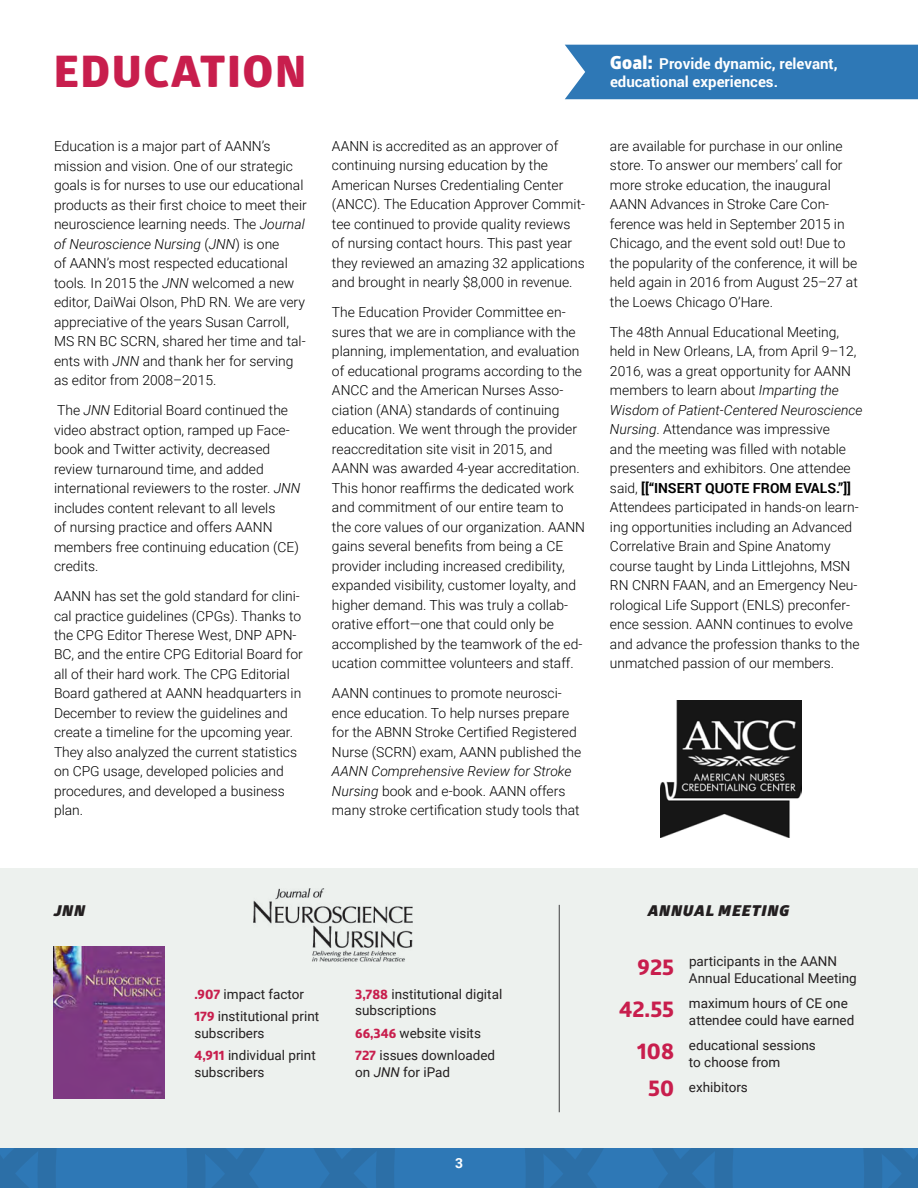
<style>
.page{position:relative;width:918px;height:1188px;background:#fff}
.page>*{position:absolute;margin:0;border:0;box-sizing:border-box;transform-origin:0 0}
.Headline_3{font:800 43.5px "Glober";letter-spacing:.05em;color:#c81e4d}
.A-body_noindent{font:700 22.5px "Globerx";color:#c81e4d}
.A-body_head1{font:700 15px/18px "Roboto";color:#fff}
.Headline_4{font:italic 900 15px "Glober";letter-spacing:.08em;color:#231f20}
.A-body_noindent-2{font:300 13.8px/19.5px "Roboto";color:#000}
.t1{font:700 13.8px "Roboto";color:#fff}
.A-body_noindent-3{font:13.5px/16.5px "Roboto";color:#231f20}
.s1{font-style:italic}
.s2{font-family:"Glober";font-weight:800;font-size:18px}
.s3{font-weight:700}
.s4{font-family:"Globerx";font-weight:700;color:#c81e4d}
</style>
<div class="page">
<svg style="left:0;top:1148px;width:918px;height:40px;background:#2d74b0"></svg>
<div style="left:565px;top:45px;width:353px;height:54px;background:#2e78b6"></div>
<div style="left:0;top:868px;width:918px;height:280px;background:#edf1ee"></div>
<img style="left:253px;top:888px;width:160px;height:74px">
<img style="left:54px;top:946px;width:110px;height:153px">
<hr style="left:559px;top:905px;width:1px;height:207px;background:#3e3e3f">
<img style="left:661px;top:700px;width:141px;height:137px">
<p class="Headline_3" style="left:54px;top:39px;width:253px">EDUCATION</p>
<p class="A-body_noindent-2" style="left:54px;top:136px;width:254px">Education is a major part of AANN’s mission and vision. One of our strategic goals is for nurses to use our educational products as their first choice to meet their neuroscience learning needs. The <span class="s1">Journal of Neuroscience Nursing</span> (<span class="s1">JNN</span>) is one<br>of AANN’s most respected educational tools<span class="s1">.</span> In 2015 the <span class="s1">JNN</span> welcomed a new editor, DaiWai Olson, PhD RN. We are very appreciative of the years Susan Carroll, MS RN BC SCRN, shared her time and tal&shy;ents with <span class="s1">JNN</span> and thank her for serving as editor from 2008–2015.</p>
<p class="A-body_noindent-2" style="left:54px;top:400px;width:248px">The <span class="s1">JNN</span> Editorial Board continued the video abstract option, ramped up Face&shy;book and Twitter activity, decreased review turnaround time, and added international reviewers to the roster. <span class="s1">JNN </span>includes content relevant to all levels<br>of nursing practice and offers AANN members free continuing education (CE) credits.</p>
<p class="A-body_noindent-2" style="left:54px;top:586px;width:250px">AANN has set the gold standard for clini&shy;cal practice guidelines (CPGs). Thanks to the CPG Editor Therese West, DNP APN-BC, and the entire CPG Editorial Board for all of their hard work. The CPG Editorial Board gathered at AANN headquarters in December to review the guidelines and create a timeline for the upcoming year.<br>They also analyzed the current statistics on CPG usage, developed policies and procedures, and developed a business plan.</p>
<p class="A-body_noindent-2" style="left:332px;top:136px;width:255px">AANN is accredited as an approver of continuing nursing education by the American Nurses Credentialing Center (ANCC). The Education Approver Commit&shy;tee continued to provide quality reviews of nursing contact hours. This past year they reviewed an amazing 32 applications and brought in nearly $8,000 in revenue.</p>
<p class="A-body_noindent-2" style="left:332px;top:302px;width:255px">The Education Provider Committee en&shy;sures that we are in compliance with the planning, implementation, and evaluation of educational programs according to the ANCC and the American Nurses Asso&shy;ciation (ANA) standards of continuing education. We went through the provider reaccreditation site visit in 2015, and AANN was awarded 4-year accreditation.<br>This honor reaffirms the dedicated work and commitment of our entire team to the core values of our organization. AANN gains several benefits from being a CE provider including increased credibility, expanded visibility, customer loyalty, and higher demand. This was truly a collab&shy;orative effort—one that could only be accomplished by the teamwork of the ed&shy;ucation committee volunteers and staff.</p>
<p class="A-body_noindent-2" style="left:332px;top:683px;width:251px">AANN continues to promote neurosci&shy;ence education. To help nurses prepare for the ABNN Stroke Certified Registered Nurse (SCRN) exam, AANN published the <span class="s1">AANN Comprehensive Review for Stroke Nursing</span> book and e-book. AANN offers many stroke certification study tools that</p>
<p class="A-body_head1" style="left:610px;top:54px;width:229px"><span class="s2">Goal:</span> Provide dynamic, relevant, educational experiences.</p>
<p class="A-body_noindent-2" style="left:610px;top:136px;width:249px">are available for purchase in our online store. To answer our members’ call for more stroke education, the inaugural AANN Advances in Stroke Care Con&shy;ference was held in September 2015 in Chicago, and the event sold out! Due to the popularity of the conference, it will be held again in 2016 from August 25–27 at the Loews Chicago O’Hare.</p>
<p class="A-body_noindent-2" style="left:610px;top:322px;width:254px">The 48th Annual Educational Meeting, held in New Orleans, LA, from April 9–12, 2016, was a great opportunity for AANN members to learn about <span class="s1">Imparting the Wisdom of Patient-Centered Neuroscience Nursing</span>. Attendance was impressive<br>and the meeting was filled with notable presenters and exhibitors. One attendee said, <span class="s3">[[“INSERT QUOTE FROM EVALS.”]] </span>Attendees participated in hands-on learn&shy;ing opportunities including an Advanced Correlative Brain and Spine Anatomy course taught by Linda Littlejohns, MSN RN CNRN FAAN, and an Emergency Neu&shy;rological Life Support (ENLS) preconfer&shy;ence session. AANN continues to evolve and advance the profession thanks to the unmatched passion of our members.</p>
<p class="Headline_4" style="left:54px;top:899px;width:32px">JNN</p>
<p class="Headline_4" style="left:648px;top:899px;width:143px">ANNUAL MEETING</p>
<p class="A-body_noindent-3" style="left:194px;top:985px;width:111px"><span class="s4">.907</span> impact factor</p>
<p class="A-body_noindent-3" style="left:194px;top:1008px;width:126px"><span class="s4">179</span> institutional print subscribers</p>
<p class="A-body_noindent-3" style="left:194px;top:1047px;width:123px"><span class="s4">4,911</span> individual print subscribers</p>
<p class="A-body_noindent-3" style="left:355px;top:985px;width:149px"><span class="s4">3,788</span> institutional digital subscriptions</p>
<p class="A-body_noindent-3" style="left:355px;top:1024px;width:127px"><span class="s4">66,346</span> website visits</p>
<p class="A-body_noindent-3" style="left:355px;top:1047px;width:141px"><span class="s4">727</span> issues downloaded on <span class="s1">JNN</span> for iPad</p>
<p class="t1" style="left:455px;top:1154px;width:9px">3</p>
<p class="A-body_noindent" style="left:638px;top:950px;width:38px">925</p>
<p class="A-body_noindent" style="left:619px;top:992px;width:56px">42.55</p>
<p class="A-body_noindent" style="left:637px;top:1034px;width:38px">108</p>
<p class="A-body_noindent" style="left:648px;top:1072px;width:27px">50</p>
<p class="A-body_noindent-3" style="left:689px;top:953px;width:169px">participants in the AANN<br>Annual Educational Meeting</p>
<p class="A-body_noindent-3" style="left:689px;top:995px;width:167px">maximum hours of CE one attendee could have earned</p>
<p class="A-body_noindent-3" style="left:689px;top:1037px;width:128px">educational sessions to choose from</p>
<p class="A-body_noindent-3" style="left:689px;top:1079px;width:60px">exhibitors</p>
</div>
